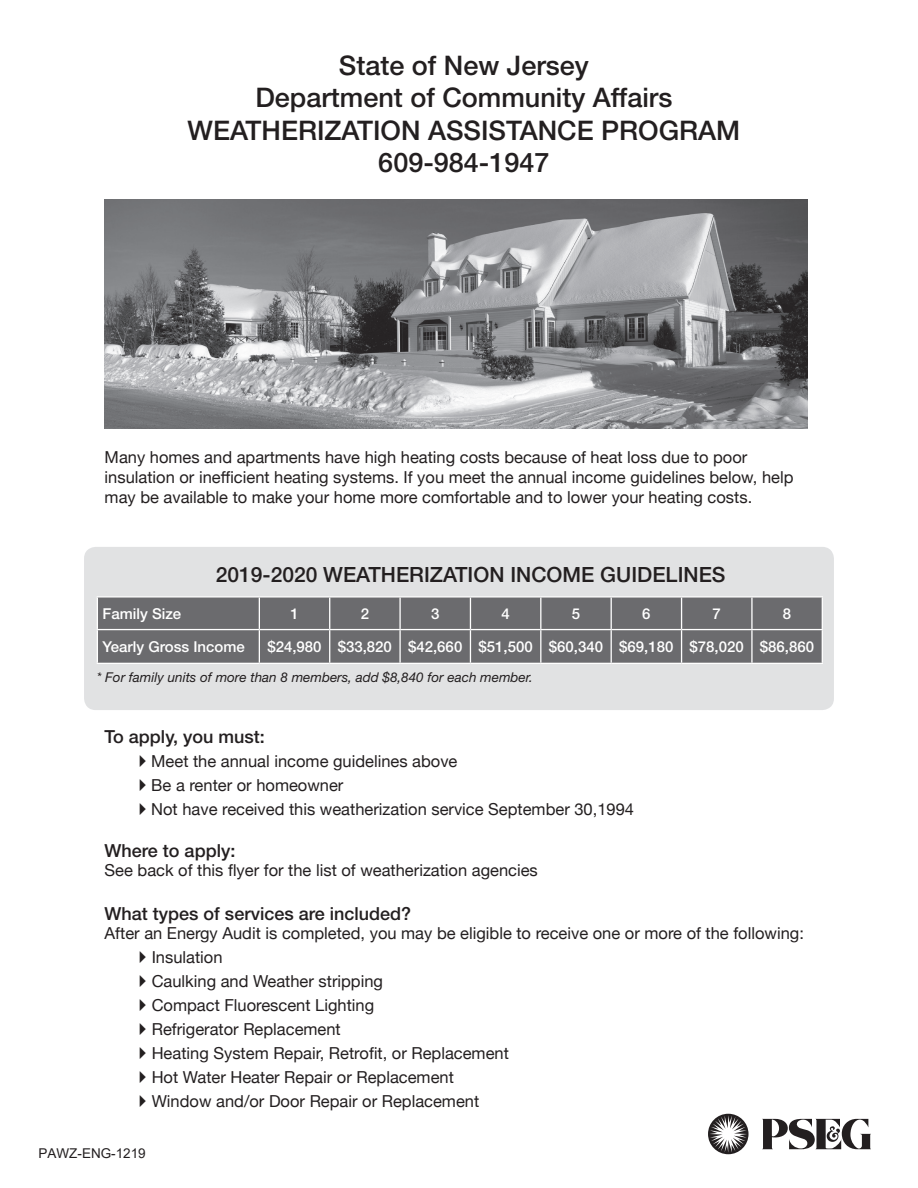
<style>
.page{position:relative;width:918px;height:1188px;background:#fff}
.page>*{position:absolute;margin:0;border:0;box-sizing:border-box;transform-origin:0 0}
.t1{font:500 27px "Helvetica Neue";color:#231f20}
.t2{font:500 21px "Helvetica Neue";color:#231f20}
.t3{font:500 18px "Helvetica Neue";color:#231f20}
.t4{font:16.5px/19.8px "Helvetica Neue";color:#231f20}
.t5{font:500 15px "Helvetica Neue";color:#fff}
.t6{font:italic 13.5px "Helvetica Neue";color:#231f20}
.t7{font:13.5px "Arial";color:#231f20}
</style>
<div class="page">
<img style="left:105px;top:200px;width:703px;height:229px">
<div style="left:84px;top:547px;width:750px;height:163px;background:#dcdddf;border-radius:12px"></div>
<div style="left:98px;top:598px;width:724px;height:65px;background:#6b6b6e"></div>
<hr style="left:97px;top:596px;width:162px;height:2px;background:#fff">
<hr style="left:97px;top:598px;width:1px;height:31px;background:#fff">
<hr style="left:259px;top:596px;width:71px;height:2px;background:#fff">
<hr style="left:259px;top:598px;width:1px;height:31px;background:#fff">
<hr style="left:330px;top:596px;width:70px;height:2px;background:#fff">
<hr style="left:329px;top:598px;width:1px;height:31px;background:#fff">
<hr style="left:400px;top:596px;width:70px;height:2px;background:#fff">
<hr style="left:399px;top:598px;width:2px;height:31px;background:#fff">
<hr style="left:470px;top:596px;width:71px;height:2px;background:#fff">
<hr style="left:470px;top:598px;width:1px;height:31px;background:#fff">
<hr style="left:541px;top:596px;width:70px;height:2px;background:#fff">
<hr style="left:540px;top:598px;width:1px;height:31px;background:#fff">
<hr style="left:611px;top:596px;width:71px;height:2px;background:#fff">
<hr style="left:611px;top:598px;width:1px;height:31px;background:#fff">
<hr style="left:682px;top:596px;width:70px;height:2px;background:#fff">
<hr style="left:681px;top:598px;width:1px;height:31px;background:#fff">
<hr style="left:752px;top:596px;width:71px;height:2px;background:#fff">
<hr style="left:751px;top:598px;width:2px;height:31px;background:#fff">
<hr style="left:822px;top:598px;width:1px;height:31px;background:#fff">
<hr style="left:97px;top:629px;width:162px;height:1px;background:#fff">
<hr style="left:97px;top:630px;width:1px;height:33px;background:#fff">
<hr style="left:259px;top:629px;width:71px;height:1px;background:#fff">
<hr style="left:259px;top:630px;width:1px;height:33px;background:#fff">
<hr style="left:330px;top:629px;width:70px;height:1px;background:#fff">
<hr style="left:329px;top:630px;width:1px;height:33px;background:#fff">
<hr style="left:400px;top:629px;width:70px;height:1px;background:#fff">
<hr style="left:399px;top:630px;width:2px;height:33px;background:#fff">
<hr style="left:470px;top:629px;width:71px;height:1px;background:#fff">
<hr style="left:470px;top:630px;width:1px;height:33px;background:#fff">
<hr style="left:541px;top:629px;width:70px;height:1px;background:#fff">
<hr style="left:540px;top:630px;width:1px;height:33px;background:#fff">
<hr style="left:611px;top:629px;width:71px;height:1px;background:#fff">
<hr style="left:611px;top:630px;width:1px;height:33px;background:#fff">
<hr style="left:682px;top:629px;width:70px;height:1px;background:#fff">
<hr style="left:681px;top:630px;width:1px;height:33px;background:#fff">
<hr style="left:752px;top:629px;width:71px;height:1px;background:#fff">
<hr style="left:751px;top:630px;width:2px;height:33px;background:#fff">
<hr style="left:822px;top:630px;width:1px;height:33px;background:#fff">
<hr style="left:97px;top:663px;width:162px;height:1px;background:#fff">
<hr style="left:259px;top:663px;width:71px;height:1px;background:#fff">
<hr style="left:330px;top:663px;width:70px;height:1px;background:#fff">
<hr style="left:400px;top:663px;width:70px;height:1px;background:#fff">
<hr style="left:470px;top:663px;width:71px;height:1px;background:#fff">
<hr style="left:541px;top:663px;width:70px;height:1px;background:#fff">
<hr style="left:611px;top:663px;width:71px;height:1px;background:#fff">
<hr style="left:682px;top:663px;width:70px;height:1px;background:#fff">
<hr style="left:752px;top:663px;width:71px;height:1px;background:#fff">
<svg style="left:762px;top:1118px;width:109px;height:31px"></svg>
<svg style="left:708px;top:1114px;width:41px;height:40px"></svg>
<svg style="left:710px;top:1115px;width:37px;height:38px"></svg>
<p class="t1" style="left:339px;top:49px;width:252px">State of New Jersey</p>
<p class="t1" style="left:255px;top:82px;width:419px">Department of Community Affairs</p>
<p class="t1" style="left:188px;top:114px;width:554px">WEATHERIZATION ASSISTANCE PROGRAM</p>
<p class="t1" style="left:378px;top:147px;width:173px">609-984-1947</p>
<p class="t4" style="left:105px;top:449px;width:690px">Many homes and apartments have high heating costs because of heat loss due to poor insulation or inefficient heating systems. If you meet the annual income guidelines below, help may be available to make your home more comfortable and to lower your heating costs.</p>
<p class="t2" style="left:216px;top:562px;width:511px">2019-2020 WEATHERIZATION INCOME GUIDELINES</p>
<p class="t5" style="left:103px;top:605px;width:80px">Family Size</p>
<p class="t5" style="left:290px;top:605px;width:10px">1</p>
<p class="t5" style="left:361px;top:605px;width:10px">2</p>
<p class="t5" style="left:431px;top:605px;width:10px">3</p>
<p class="t5" style="left:501px;top:605px;width:10px">4</p>
<p class="t5" style="left:572px;top:605px;width:10px">5</p>
<p class="t5" style="left:642px;top:605px;width:10px">6</p>
<p class="t5" style="left:713px;top:605px;width:10px">7</p>
<p class="t5" style="left:783px;top:605px;width:10px">8</p>
<p class="t5" style="left:103px;top:637px;width:144px">Yearly Gross Income</p>
<p class="t5" style="left:267px;top:638px;width:56px">$24,980</p>
<p class="t5" style="left:338px;top:638px;width:56px">$33,820</p>
<p class="t5" style="left:408px;top:638px;width:56px">$42,660</p>
<p class="t5" style="left:478px;top:638px;width:56px">$51,500</p>
<p class="t5" style="left:549px;top:638px;width:56px">$60,340</p>
<p class="t5" style="left:619px;top:638px;width:56px">$69,180</p>
<p class="t5" style="left:690px;top:638px;width:56px">$78,020</p>
<p class="t5" style="left:760px;top:638px;width:56px">$86,860</p>
<p class="t6" style="left:97px;top:669px;width:438px">* For family units of more than 8 members, add $8,840 for each member.</p>
<p class="t3" style="left:105px;top:726px;width:162px">To apply, you must:</p>
<p class="t4" style="left:151px;top:752px;width:308px">Meet the annual income guidelines above</p>
<p class="t4" style="left:151px;top:776px;width:194px">Be a renter or homeowner</p>
<p class="t4" style="left:151px;top:800px;width:484px">Not have received this weatherization service September 30,1994</p>
<p class="t3" style="left:105px;top:839px;width:132px">Where to apply:</p>
<p class="t4" style="left:105px;top:862px;width:435px">See back of this flyer for the list of weatherization agencies</p>
<p class="t3" style="left:105px;top:902px;width:308px">What types of services are included?</p>
<p class="t4" style="left:105px;top:925px;width:701px">After an Energy Audit is completed, you may be eligible to receive one or more of the following:</p>
<p class="t4" style="left:152px;top:949px;width:72px">Insulation</p>
<p class="t4" style="left:152px;top:973px;width:233px">Caulking and Weather stripping</p>
<p class="t4" style="left:152px;top:997px;width:224px">Compact Fluorescent Lighting</p>
<p class="t4" style="left:152px;top:1021px;width:191px">Refrigerator Replacement</p>
<p class="t4" style="left:152px;top:1045px;width:359px">Heating System Repair, Retrofit, or Replacement</p>
<p class="t4" style="left:152px;top:1069px;width:304px">Hot Water Heater Repair or Replacement</p>
<p class="t4" style="left:152px;top:1093px;width:329px">Window and/or Door Repair or Replacement</p>
<p class="t7" style="left:39px;top:1144px;width:109px">PAWZ-ENG-1219</p>
</div>
